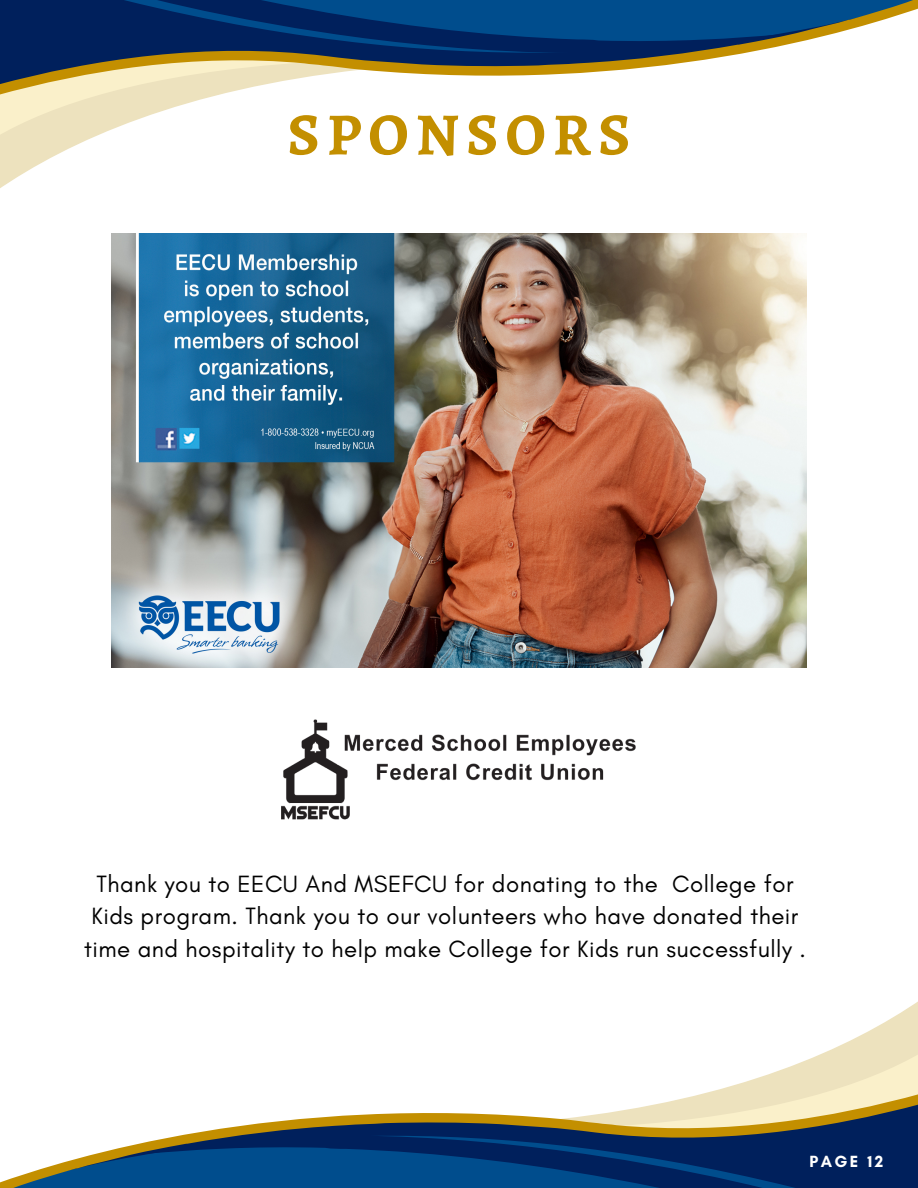
<style>
.page{position:relative;width:918px;height:1188px;background:#fff}
.page>*{position:absolute;margin:0;border:0;box-sizing:border-box;transform-origin:0 0}
.t1{font:700 60px "Alegreya";letter-spacing:.115em;color:#c38f00}
.t2{font:24px/32.7px "Glacial Indifference";letter-spacing:.02em;color:#000;text-align:center}
.t3{font:700 16.5px "Glacial Indifference";letter-spacing:.15em;color:#fff}
</style>
<div class="page">
<svg style="left:0;top:137px;width:94px;height:51px"></svg>
<svg style="left:0;top:96px;width:214px;height:41px;fill:#f0e5c2"></svg>
<svg style="left:0;top:0;width:918px;height:96px"></svg>
<svg style="left:826px;top:1001px;width:92px;height:51px"></svg>
<svg style="left:706px;top:1052px;width:212px;height:41px;fill:#f1e6c3"></svg>
<svg style="left:0;top:1093px;width:918px;height:95px"></svg>
<img style="left:111px;top:233px;width:696px;height:435px">
<img style="left:281px;top:719px;width:355px;height:101px">
<h1 class="t1" style="left:287px;top:93px;width:344px">SPONSORS</h1>
<p class="t2" style="left:84px;top:867px;width:723px">Thank you to EECU And MSEFCU for donating to the College for<br>Kids program. Thank you to our volunteers who have donated their time and hospitality to help make College for Kids run successfully .</p>
<p class="t3" style="left:809px;top:1152px;width:76px">PAGE 12</p>
</div>
